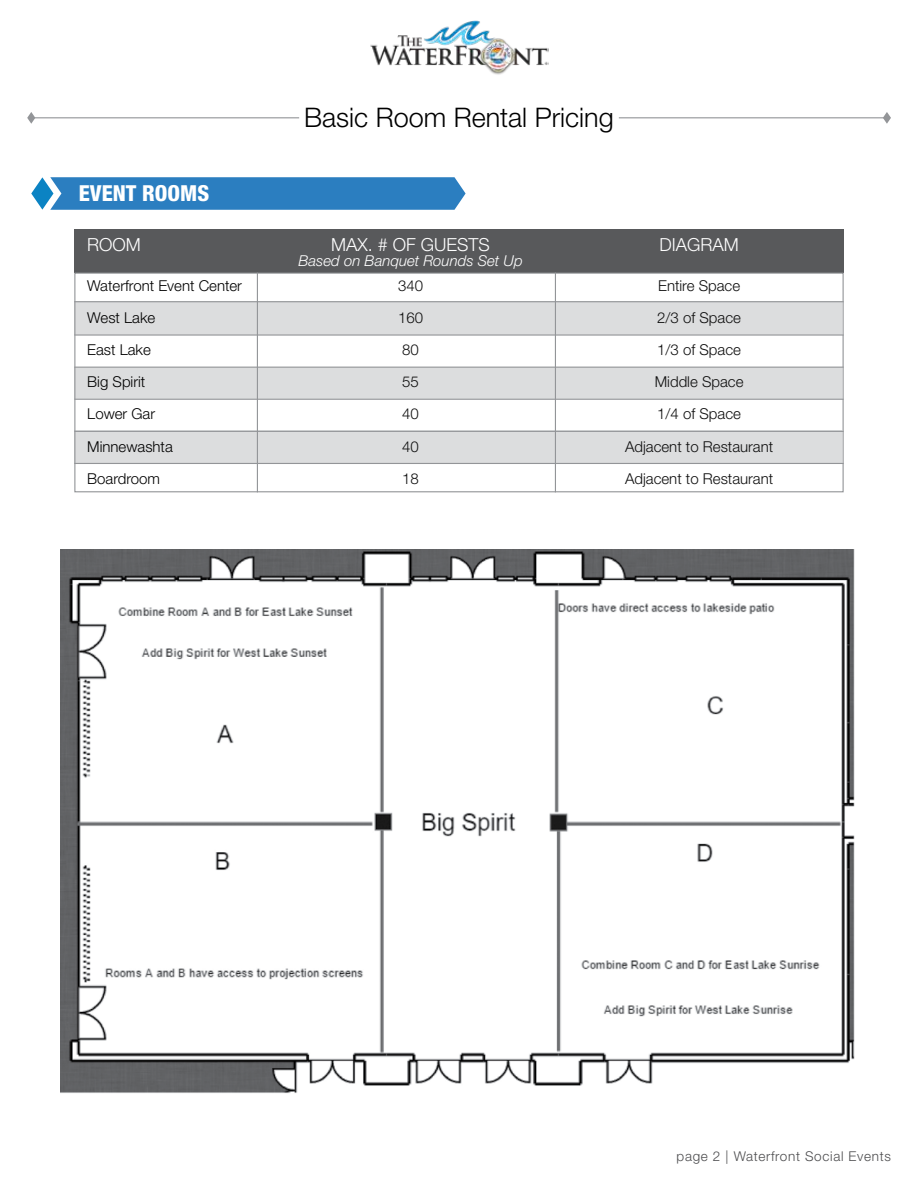
<style>
.page{position:relative;width:918px;height:1188px;background:#fff}
.page>*{position:absolute;margin:0;border:0;box-sizing:border-box;transform-origin:0 0}
.t1{font:300 27px "Helvetica Neue LT Std";color:#000}
.t2{font:800 condensed 22.05px "Helvetica Neue LT Std";color:#fff}
.t3{font:300 18px "Helvetica Neue LT Std";color:#fff}
.t4{font:300 15px "Helvetica Neue LT Std";color:#0f0f0f}
.t5{font:300 15px/32.1px "Helvetica Neue LT Std";color:#000}
.t6{font:italic 300 15px "Helvetica Neue LT Std";color:#fff}
.t7{font:300 13.5px "Helvetica Neue LT Std";letter-spacing:.05em;color:#4d4d4f}
</style>
<div class="page">
<img style="left:370px;top:20px;width:179px;height:55px">
<svg style="left:31px;top:177px;width:435px;height:33px;background:#3685c3"></svg>
<svg style="left:27px;top:112px;width:8px;height:12px"></svg>
<hr style="left:30px;top:117px;width:269px;height:1px;background:#939598">
<svg style="left:883px;top:112px;width:8px;height:12px"></svg>
<hr style="left:619px;top:117px;width:269px;height:1px;background:#939598">
<div style="left:74px;top:301px;width:768px;height:34px;background:#dcddde"></div>
<div style="left:74px;top:367px;width:768px;height:32px;background:#dcddde"></div>
<div style="left:74px;top:431px;width:768px;height:33px;background:#dcddde"></div>
<div style="left:74px;top:230px;width:770px;height:43px;background:#58595b"></div>
<hr style="left:555px;top:273px;width:1px;height:219px;background:#939598">
<hr style="left:257px;top:273px;width:1px;height:219px;background:#939598">
<hr style="left:74px;top:301px;width:770px;height:1px;background:#939598">
<hr style="left:74px;top:334px;width:770px;height:2px;background:#939598">
<hr style="left:74px;top:367px;width:770px;height:1px;background:#939598">
<hr style="left:74px;top:399px;width:770px;height:1px;background:#939598">
<hr style="left:74px;top:431px;width:770px;height:1px;background:#939598">
<hr style="left:74px;top:463px;width:770px;height:1px;background:#939598">
<div style="left:74px;top:273px;width:770px;height:219px;border:1px solid #939598"></div>
<img style="left:61px;top:549px;width:794px;height:544px">
<h2 class="t2" style="left:79px;top:180px;width:132px">EVENT ROOMS</h2>
<h1 class="t1" style="left:304px;top:101px;width:311px">Basic Room Rental Pricing</h1>
<p class="t3" style="left:87px;top:234px;width:55px">ROOM</p>
<p class="t3" style="left:659px;top:234px;width:81px">DIAGRAM</p>
<p class="t3" style="left:331px;top:234px;width:160px">MAX. # OF GUESTS</p>
<p class="t6" style="left:299px;top:252px;width:226px">Based on Banquet Rounds Set Up</p>
<p class="t5" style="left:87px;top:269px;width:156px">Waterfront Event Center<br>West Lake<br>East Lake<br>Big Spirit<br>Lower Gar<br>Minnewashta<br>Boardroom</p>
<p class="t4" style="left:398px;top:277px;width:27px">340</p>
<p class="t4" style="left:658px;top:277px;width:83px">Entire Space</p>
<p class="t4" style="left:398px;top:309px;width:27px">160</p>
<p class="t4" style="left:657px;top:309px;width:85px">2/3 of Space</p>
<p class="t4" style="left:402px;top:341px;width:18px">80</p>
<p class="t4" style="left:657px;top:341px;width:85px">1/3 of Space</p>
<p class="t4" style="left:402px;top:373px;width:18px">55</p>
<p class="t4" style="left:655px;top:373px;width:90px">Middle Space</p>
<p class="t4" style="left:402px;top:405px;width:18px">40</p>
<p class="t4" style="left:657px;top:405px;width:85px">1/4 of Space</p>
<p class="t4" style="left:402px;top:437px;width:18px">40</p>
<p class="t4" style="left:625px;top:437px;width:150px">Adjacent to Restaurant</p>
<p class="t4" style="left:402px;top:469px;width:18px">18</p>
<p class="t4" style="left:625px;top:469px;width:150px">Adjacent to Restaurant</p>
<p class="t7" style="left:677px;top:1148px;width:216px">page 2 | Waterfront Social Events</p>
</div>
